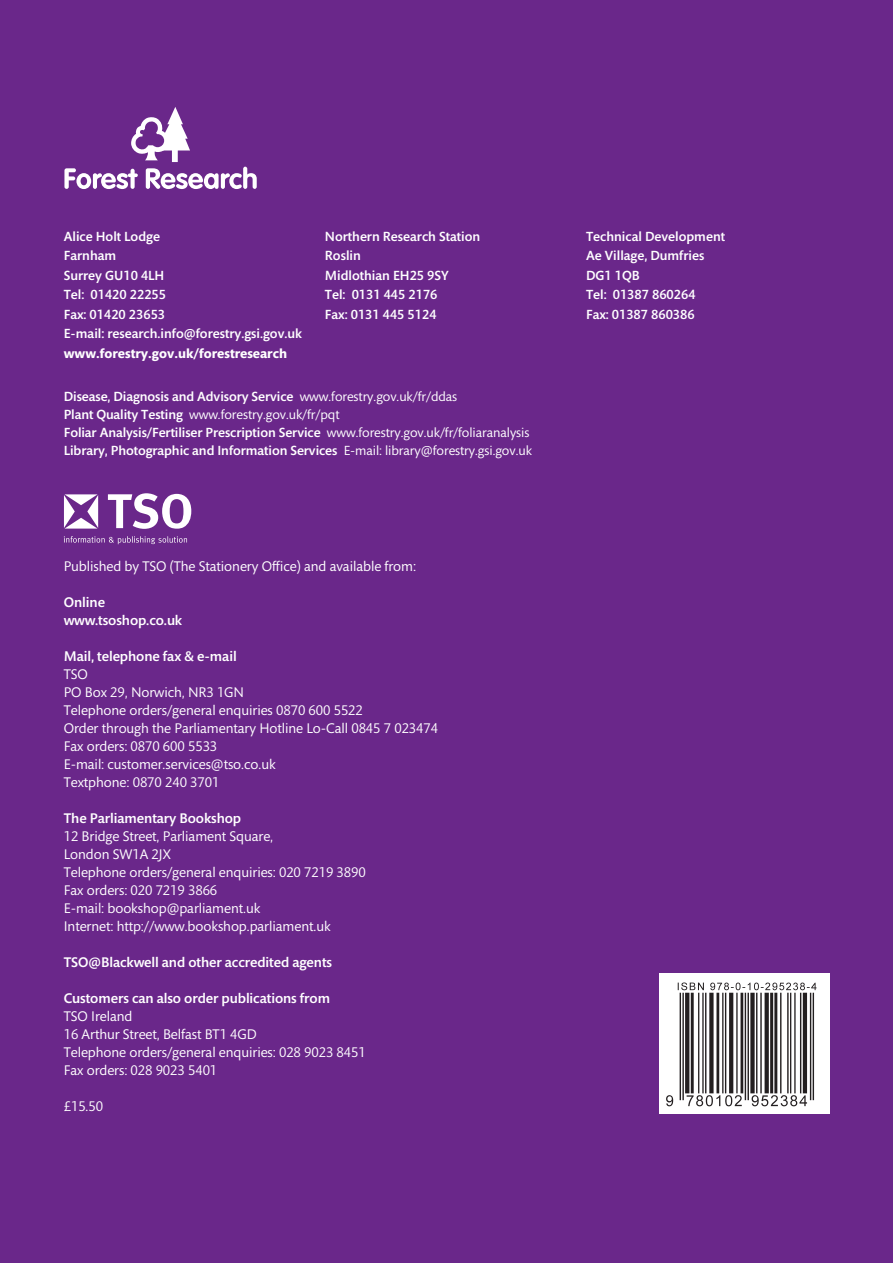
<style>
.page{position:relative;width:893px;height:1263px;background:#6a278a}
.page>*{position:absolute;margin:0;border:0;box-sizing:border-box;transform-origin:0 0}
.t1{font:14.25px/18px "Mundo Sans";letter-spacing:-.005em;color:#fff}
.t2{font:500 14.25px/18px "Mundo Sans";letter-spacing:-.005em;color:#fff}
.t3{font:500 13.5px/19.5px "Mundo Sans";color:#fff}
.t4{font:700 13.5px "Mundo Sans";color:#fff}
.s1{font-weight:400}
</style>
<div class="page">
<div style="left:659px;top:974px;width:170px;height:140px;background:#fff"></div>
<svg style="left:64px;top:107px;width:193px;height:82px"></svg>
<svg style="left:64px;top:494px;width:34px;height:35px"></svg>
<svg style="left:108px;top:493px;width:83px;height:36px"></svg>
<svg style="left:64px;top:536px;width:123px;height:8px"></svg>
<img style="left:666px;top:982px;width:151px;height:124px">
<p class="t3" style="left:64px;top:227px;width:98px">Alice Holt Lodge</p>
<p class="t3" style="left:325px;top:227px;width:157px">Northern Research Station</p>
<p class="t3" style="left:64px;top:246px;width:54px">Farnham</p>
<p class="t3" style="left:325px;top:246px;width:37px">Roslin</p>
<p class="t3" style="left:64px;top:266px;width:102px">Surrey GU10 4LH</p>
<p class="t3" style="left:325px;top:266px;width:125px">Midlothian EH25 9SY</p>
<p class="t3" style="left:64px;top:285px;width:104px">Tel: 01420 22255</p>
<p class="t3" style="left:325px;top:285px;width:114px">Tel: 0131 445 2176</p>
<p class="t3" style="left:64px;top:305px;width:103px">Fax: 01420 23653</p>
<p class="t3" style="left:325px;top:305px;width:113px">Fax: 0131 445 5124</p>
<p class="t3" style="left:64px;top:324px;width:240px">E-mail: research.info@forestry.gsi.gov.uk</p>
<p class="t4" style="left:64px;top:346px;width:225px">www.forestry.gov.uk/forestresearch</p>
<p class="t3" style="left:64px;top:388px;width:470px;line-height:18px">Disease, Diagnosis and Advisory Service <span class="s1">www.forestry.gov.uk/fr/ddas<br></span>Plant Quality Testing <span class="s1">www.forestry.gov.uk/fr/pqt<br></span>Foliar Analysis/Fertiliser Prescription Service <span class="s1">www.forestry.gov.uk/fr/foliaranalysis </span>Library, Photographic and Information Services <span class="s1">E-mail: library@forestry.gsi.gov.uk</span></p>
<p class="t1" style="left:64px;top:557px;width:354px">Published by TSO (The Stationery Office) and available from:</p>
<p class="t2" style="left:64px;top:593px;width:120px">Online www.tsoshop.co.uk</p>
<p class="t2" style="left:64px;top:647px;width:174px">Mail, telephone fax &amp; e-mail</p>
<p class="t1" style="left:64px;top:665px;width:376px">TSO<br>PO Box 29, Norwich, NR3 1GN<br>Telephone orders/general enquiries 0870 600 5522<br>Order through the Parliamentary Hotline Lo-Call 0845 7 023474<br>Fax orders: 0870 600 5533<br>E-mail: customer.services@tso.co.uk<br>Textphone: 0870 240 3701</p>
<p class="t2" style="left:64px;top:809px;width:179px">The Parliamentary Bookshop</p>
<p class="t1" style="left:64px;top:827px;width:304px">12 Bridge Street, Parliament Square,<br>London SW1A 2JX<br>Telephone orders/general enquiries: 020 7219 3890<br>Fax orders: 020 7219 3866<br>E-mail: bookshop@parliament.uk<br>Internet: http://www.bookshop.parliament.uk</p>
<p class="t2" style="left:64px;top:953px;width:270px">TSO@Blackwell and other accredited agents</p>
<p class="t2" style="left:64px;top:989px;width:268px">Customers can also order publications from</p>
<p class="t1" style="left:64px;top:1007px;width:304px">TSO Ireland<br>16 Arthur Street, Belfast BT1 4GD<br>Telephone orders/general enquiries: 028 9023 8451<br>Fax orders: 028 9023 5401</p>
<p class="t1" style="left:64px;top:1097px;width:41px">£15.50</p>
<p class="t3" style="left:586px;top:227px;width:141px">Technical Development<br>Ae Village, Dumfries<br>DG1 1QB<br>Tel: 01387 860264<br>Fax: 01387 860386</p>
</div>
